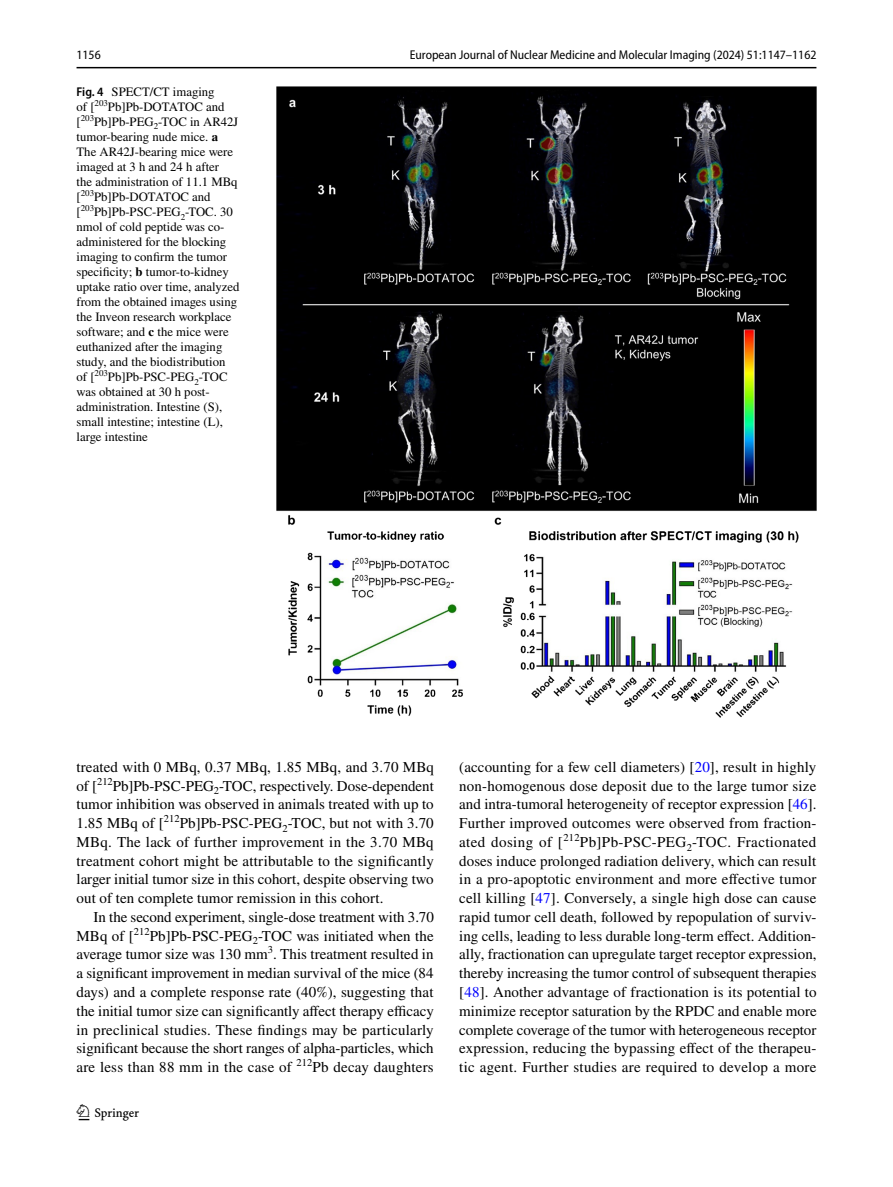
<style>
.page{position:relative;width:893px;height:1187px;background:#fff}
.page>*{position:absolute;margin:0;border:0;box-sizing:border-box;transform-origin:0 0}
.t1{font:22.5px "Springnew Regular 2";color:#000}
.t2{font:15px/18.8px "STIX";letter-spacing:.015em;color:#000;text-align:justify}
.t3{font:12.75px/15px "STIX";color:#000}
.t4{font:semi-condensed 12.75px "Myriad Pro";color:#000}
.s1{font-family:"Myriad Pro";font-weight:600;font-stretch:semi-condensed}
.s2{font-weight:700}
.s3{color:#00f}
</style>
<div class="page">
<hr style="left:77px;top:67px;width:739px;height:1px;background:#000">
<img style="left:276px;top:87px;width:540px;height:631px">
<p class="t4" style="left:77px;top:48px;width:26px">1156</p>
<p class="t4" style="left:410px;top:48px;width:408px">European Journal of Nuclear Medicine and Molecular Imaging (2024) 51:1147–1162</p>
<p class="t3" style="left:77px;top:85px;width:165px"><span class="s1">Fig. 4</span> SPECT/CT imaging<br>of [<sup>203</sup>Pb]Pb-DOTATOC and [<sup>203</sup>Pb]Pb-PEG<sub>2</sub>-TOC in AR42J tumor-bearing nude mice. <span class="s2">a<br></span>The AR42J-bearing mice were imaged at 3 h and 24 h after<br>the administration of 11.1 MBq [<sup>203</sup>Pb]Pb-DOTATOC and [<sup>203</sup>Pb]Pb-PSC-PEG<sub>2</sub>-TOC. 30 nmol of cold peptide was co&shy;administered for the blocking imaging to confirm the tumor specificity; <span class="s2">b</span> tumor-to-kidney uptake ratio over time, analyzed from the obtained images using the Inveon research workplace software; and <span class="s2">c</span> the mice were euthanized after the imaging study, and the biodistribution<br>of [<sup>203</sup>Pb]Pb-PSC-PEG<sub>2</sub>-TOC was obtained at 30 h post&shy;administration. Intestine (S), small intestine; intestine (L), large intestine</p>
<p class="t2" style="left:77px;top:758px;width:359px">treated with 0 MBq, 0.37 MBq, 1.85 MBq, and 3.70 MBq of [<sup>212</sup>Pb]Pb-PSC-PEG<sub>2</sub>-TOC, respectively. Dose-dependent tumor inhibition was observed in animals treated with up to 1.85 MBq of [<sup>212</sup>Pb]Pb-PSC-PEG<sub>2</sub>-TOC, but not with 3.70<br>MBq. The lack of further improvement in the 3.70 MBq treatment cohort might be attributable to the significantly larger initial tumor size in this cohort, despite observing two out of ten complete tumor remission in this cohort.</p>
<p class="t2" style="left:77px;top:908px;width:359px;text-indent:17px">In the second experiment, single-dose treatment with 3.70<br>MBq of [<sup>212</sup>Pb]Pb-PSC-PEG<sub>2</sub>-TOC was initiated when the average tumor size was 130 mm<sup>3</sup>. This treatment resulted in a significant improvement in median survival of the mice (84 days) and a complete response rate (40%), suggesting that the initial tumor size can significantly affect therapy efficacy in preclinical studies. These findings may be particularly significant because the short ranges of alpha-particles, which are less than 88 mm in the case of <sup>212</sup>Pb decay daughters</p>
<h1 class="t1" style="left:79px;top:1104px;width:62px">1 3</h1>
<p class="t2" style="left:459px;top:758px;width:359px">(accounting for a few cell diameters) [<span class="s3">20</span>], result in highly non-homogenous dose deposit due to the large tumor size and intra-tumoral heterogeneity of receptor expression [<span class="s3">46</span>].<br>Further improved outcomes were observed from fraction&shy;ated dosing of [<sup>212</sup>Pb]Pb-PSC-PEG<sub>2</sub>-TOC. Fractionated doses induce prolonged radiation delivery, which can result in a pro-apoptotic environment and more effective tumor cell killing [<span class="s3">47</span>]. Conversely, a single high dose can cause rapid tumor cell death, followed by repopulation of surviv&shy;ing cells, leading to less durable long-term effect. Addition&shy;ally, fractionation can upregulate target receptor expression, thereby increasing the tumor control of subsequent therapies [<span class="s3">48</span>]. Another advantage of fractionation is its potential to minimize receptor saturation by the RPDC and enable more complete coverage of the tumor with heterogeneous receptor expression, reducing the bypassing effect of the therapeu&shy;tic agent. Further studies are required to develop a more</p>
</div>
